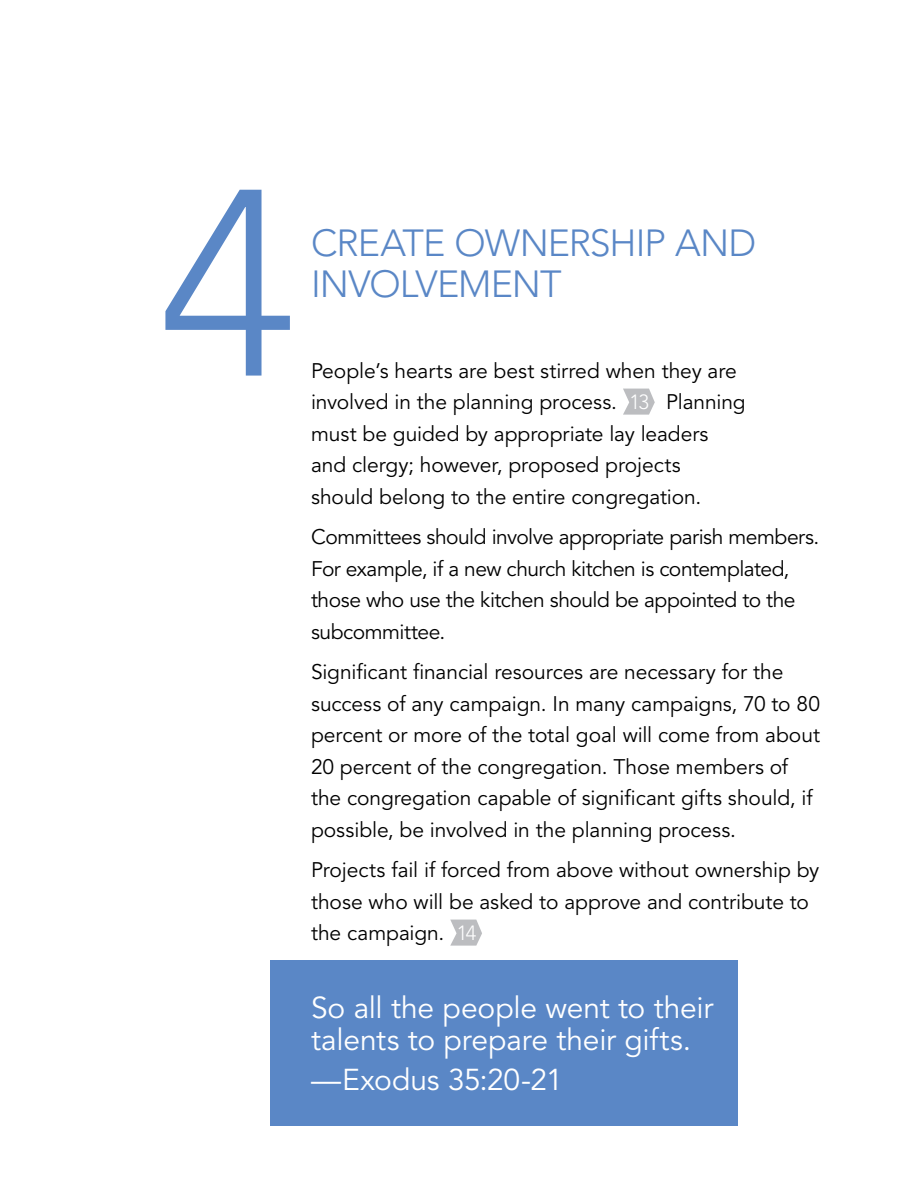
<style>
.page{position:relative;width:918px;height:1188px;background:#fff}
.page>*{position:absolute;margin:0;border:0;box-sizing:border-box;transform-origin:0 0}
.t1{font:300 262.5px "Avenir LT Std";color:#5a87c6}
.t2{font:300 37.5px/40.5px "Avenir LT Std";letter-spacing:-.025em;color:#5a87c6}
.t3{font:30px/31.5px "Avenir LT Std";letter-spacing:-.01em;color:#fff}
.t4{font:21px/31.5px "Avenir LT Std";letter-spacing:-.005em;color:#000}
.t5{font:21px/31.5px "Avenir LT Std";letter-spacing:-.025em;color:#000}
.s1{font-weight:300;font-size:20.4px;color:#fff}
</style>
<div class="page">
<div style="left:270px;top:960px;width:468px;height:165px;background:#5a87c6"></div>
<svg style="left:623px;top:389px;width:32px;height:26px"></svg>
<svg style="left:450px;top:920px;width:32px;height:26px"></svg>
<h1 class="t1" style="left:159px;top:131px;width:138px">4</h1>
<h2 class="t2" style="left:311px;top:223px;width:447px">CREATE OWNERSHIP AND<br>INVOLVEMENT</h2>
<p class="t4" style="left:311px;top:355px;width:436px">People’s hearts are best stirred when they are involved in the planning process. <span class="s1">13</span> Planning must be guided by appropriate lay leaders and clergy; however, proposed projects should belong to the entire congregation.</p>
<p class="t5" style="left:311px;top:522px;width:510px">Committees should involve appropriate parish members.<br>For example, if a new church kitchen is contemplated, those who use the kitchen should be appointed to the subcommittee.</p>
<p class="t4" style="left:311px;top:657px;width:511px">Significant financial resources are necessary for the success of any campaign. In many campaigns, 70 to 80 percent or more of the total goal will come from about 20 percent of the congregation. Those members of the congregation capable of significant gifts should, if possible, be involved in the planning process.</p>
<p class="t4" style="left:311px;top:855px;width:510px">Projects fail if forced from above without ownership by those who will be asked to approve and contribute to the campaign. <span class="s1">14</span></p>
<h3 class="t3" style="left:311px;top:993px;width:404px">So all the people went to their talents to prepare their gifts.</h3>
<h3 class="t3" style="left:311px;top:1065px;width:253px">—Exodus 35:20-21</h3>
</div>
